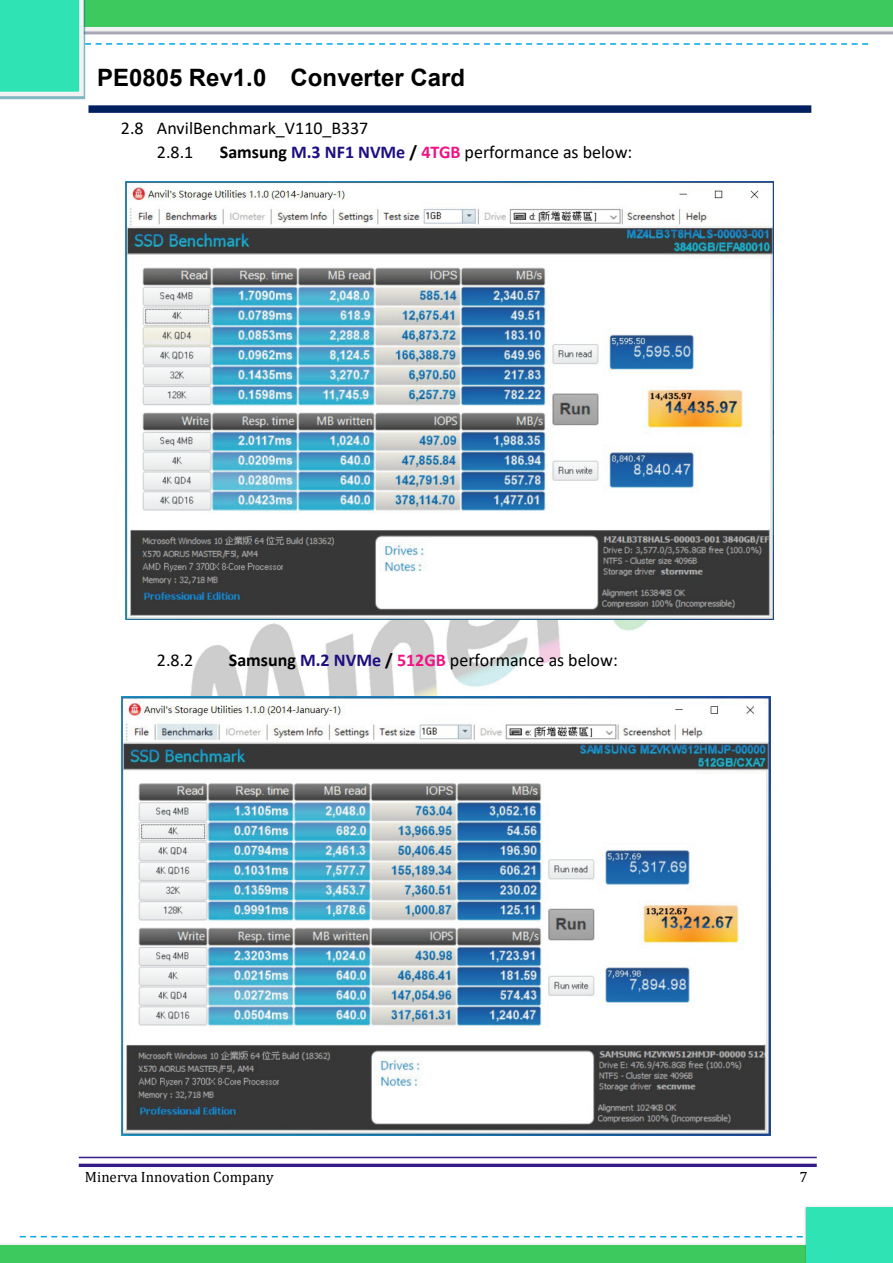
<style>
.page{position:relative;width:893px;height:1263px;background:#fff}
.page>*{position:absolute;margin:0;border:0;box-sizing:border-box;transform-origin:0 0}
.t1{font:700 24px "Arial";color:#000}
.t2{font:18px/24px "Calibri";color:#000}
.t3{font:15px "Cambria";color:#000}
.s1{font-weight:700}
.s2{font-weight:700;color:#1d0e82}
.s3{font-weight:700;color:#ef1385}
</style>
<div class="page">
<svg style="left:0;top:0;width:893px;height:99px"></svg>
<img style="left:121px;top:619px;width:653px;height:446px">
<svg style="left:0;top:1206px;width:893px;height:57px"></svg>
<hr style="left:79px;top:1164px;width:738px;height:3px;background:#351c86">
<hr style="left:79px;top:1157px;width:738px;height:1px;background:#351c86">
<div style="left:88px;top:105px;width:723px;height:8px;background:#002060"></div>
<img style="left:125px;top:181px;width:649px;height:438px">
<img style="left:122px;top:697px;width:648px;height:438px">
<h1 class="t1" style="left:97px;top:61px;width:370px">PE0805 Rev1.0 Converter Card</h1>
<p class="t2" style="left:157px;top:116px;width:213px;text-indent:-36px">2.8 AnvilBenchmark_V110_B337<br>2.8.1</p>
<p class="t2" style="left:220px;top:140px;width:414px"><span class="s1">Samsung</span> <span class="s2">M.3 NF1 NVMe</span> <span class="s1">/</span> <span class="s3">4TGB</span> performance as below:</p>
<p class="t2" style="left:157px;top:647px;width:38px">2.8.2</p>
<p class="t2" style="left:229px;top:647px;width:390px"><span class="s1">Samsung</span> <span class="s2">M.2 NVMe</span> <span class="s1">/</span> <span class="s3">512GB</span> performance as below:</p>
<p class="t3" style="left:85px;top:1168px;width:190px">Minerva Innovation Company</p>
<p class="t3" style="left:800px;top:1168px;width:10px">7</p>
</div>
